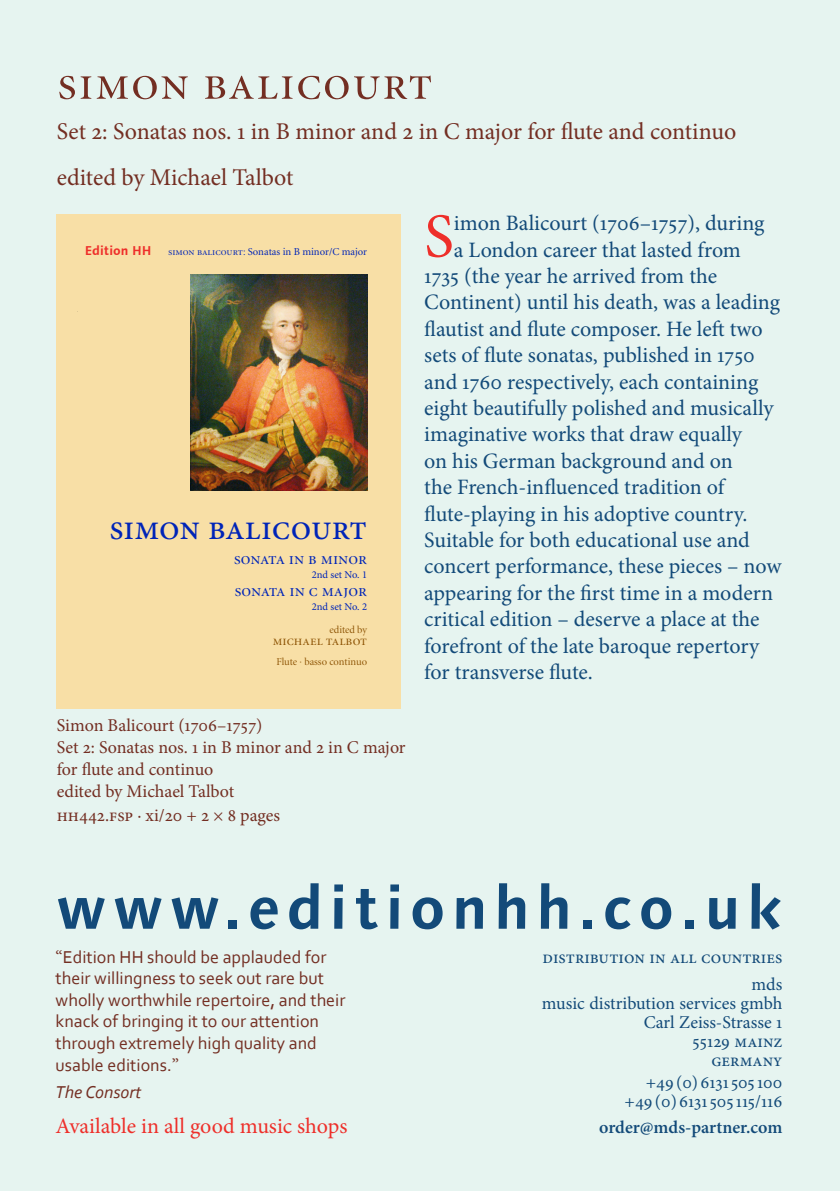
<style>
.page{position:relative;width:840px;height:1191px;background:#fff}
.page>*{position:absolute;margin:0;border:0;box-sizing:border-box;transform-origin:0 0}
.Body_text{font:62.6px "Minion Pro";color:#ee2f2a}
.t1{font:700 60px "Linotype Syntax";letter-spacing:.11em;color:#134a79}
.t2{font:50px "Minion Display Regular SC";letter-spacing:.03em;color:#732e22}
.t3{font:35.2px "Minion Pro";color:#0024b8}
.t4{font:24px "Minion Pro";letter-spacing:.005em;color:#732e22}
.Body_text-2{font:22px "Minion Pro";color:#134a79}
.Body_text-3{font:22px "Minion Pro";letter-spacing:-.01em;color:#ee2f2a}
.Review{font:18px/21.6px "Corbel";color:#732e22}
.Body_text-4{font:18px "Minion Pro";color:#134a79}
.Body_text-5{font:18px/22px "Minion Pro";color:#732e22}
.Body_text-6{font:600 18px "Minion Pro";color:#134a79}
.Review-2{font:italic 18px "Corbel";color:#732e22}
.t5{font:17.6px "Minion Display Regular SC";color:#0024b8}
.t6{font:14px "Minion Display Regular SC";color:#8e5506}
.t7{font:700 13px "Linotype Syntax";color:#ee2f2a}
.t8{font:10.6px "Minion";color:#0024b8}
.t9{font:10.6px "Minion Display";color:#8e5506}
.t10{font:10.6px "Minion Pro";color:#0024b8}
.s1{font-family:"Minion Display Regular SC"}
.s2{font-family:"Minion Pro"}
</style>
<div class="page">
<div style="left:0;top:0;width:839px;height:1191px;background:#e6f4f0"></div>
<div style="left:56px;top:214px;width:344px;height:494px;background:#f8dfa6"></div>
<img style="left:190px;top:275px;width:177px;height:215px">
<p class="t2" style="left:57px;top:59px;width:377px">simon balicourt</p>
<p class="t4" style="left:57px;top:115px;width:680px">Set 2: Sonatas nos. 1 in B minor and 2 in C major for flute and continuo</p>
<p class="t4" style="left:57px;top:161px;width:238px">edited by Michael Talbot</p>
<p class="t7" style="left:85px;top:242px;width:68px">Edition HH</p>
<p class="t8" style="left:168px;top:246px;width:200px"><span class="s1">simon balicourt:</span> Sonatas in B minor/C major</p>
<p class="t3" style="left:109px;top:504px;width:259px">simon balicourt</p>
<p class="t5" style="left:234px;top:550px;width:135px">sonata in b minor</p>
<p class="t10" style="left:311px;top:567px;width:57px">2nd set No. 1</p>
<p class="t5" style="left:234px;top:581px;width:134px">sonata in c major</p>
<p class="t10" style="left:311px;top:599px;width:57px">2nd set No. 2</p>
<p class="t9" style="left:329px;top:624px;width:39px">edited by</p>
<p class="t6" style="left:273px;top:634px;width:96px">michael talbot</p>
<p class="t9" style="left:276px;top:656px;width:92px">Flute · basso continuo</p>
<p class="Body_text-5" style="left:57px;top:714px;width:207px">Simon Balicourt (1706–1757)</p>
<p class="Body_text-5" style="left:57px;top:736px;width:350px">Set 2: Sonatas nos. 1 in B minor and 2 in C major for flute and continuo</p>
<p class="Body_text-5" style="left:57px;top:780px;width:179px">edited by Michael Talbot</p>
<p class="Body_text-5" style="left:57px;top:804px;width:225px">hh442.fsp · xi/20 + 2 × 8 pages</p>
<p class="Body_text" style="left:424px;top:194px;width:31px">S</p>
<p class="Body_text-2" style="left:453px;top:208px;width:312px">imon Balicourt (1706–1757), during</p>
<p class="Body_text-2" style="left:453px;top:235px;width:288px">a London career that lasted from</p>
<p class="Body_text-2" style="left:424px;top:261px;width:294px">1735 (the year he arrived from the</p>
<p class="Body_text-2" style="left:424px;top:287px;width:357px">Continent) until his death, was a leading</p>
<p class="Body_text-2" style="left:424px;top:314px;width:340px">flautist and flute composer. He left two</p>
<p class="Body_text-2" style="left:424px;top:340px;width:332px">sets of flute sonatas, published in 1750</p>
<p class="Body_text-2" style="left:424px;top:367px;width:335px">and 1760 respectively, each containing</p>
<p class="Body_text-2" style="left:424px;top:393px;width:351px">eight beautifully polished and musically</p>
<p class="Body_text-2" style="left:424px;top:419px;width:319px">imaginative works that draw equally</p>
<p class="Body_text-2" style="left:424px;top:446px;width:310px">on his German background and on</p>
<p class="Body_text-2" style="left:424px;top:472px;width:303px">the French-influenced tradition of</p>
<p class="Body_text-2" style="left:424px;top:499px;width:324px">flute-playing in his adoptive country.</p>
<p class="Body_text-2" style="left:424px;top:525px;width:327px">Suitable for both educational use and</p>
<p class="Body_text-2" style="left:424px;top:551px;width:358px">concert performance, these pieces – now</p>
<p class="Body_text-2" style="left:424px;top:578px;width:350px">appearing for the first time in a modern</p>
<p class="Body_text-2" style="left:424px;top:604px;width:336px">critical edition – deserve a place at the</p>
<p class="Body_text-2" style="left:424px;top:631px;width:336px">forefront of the late baroque repertory</p>
<p class="Body_text-2" style="left:424px;top:657px;width:170px">for transverse flute.</p>
<p class="t1" style="left:56px;top:870px;width:726px">www.editionhh.co.uk</p>
<p class="Review" style="left:56px;top:945px;width:291px"><span class="s2">“</span>Edition HH should be applauded for their willingness to seek out rare but wholly worthwhile repertoire, and their knack of bringing it to our attention through extremely high quality and usable editions.<span class="s2">”</span></p>
<p class="Review-2" style="left:56px;top:1081px;width:87px">The Consort</p>
<p class="Body_text-4" style="left:542px;top:945px;width:241px">distribution in all countries</p>
<p class="Body_text-4" style="left:751px;top:972px;width:32px">mds</p>
<p class="Body_text-4" style="left:541px;top:991px;width:242px">music distribution services gmbh</p>
<p class="Body_text-4" style="left:643px;top:1010px;width:140px">Carl Zeiss-Strasse 1</p>
<p class="Body_text-4" style="left:692px;top:1029px;width:91px">55129 mainz</p>
<p class="Body_text-4" style="left:711px;top:1048px;width:72px">germany</p>
<p class="Body_text-4" style="left:645px;top:1070px;width:138px">+49 (0) 6131 505 100</p>
<p class="Body_text-4" style="left:624px;top:1089px;width:159px">+49 (0) 6131 505 115/116</p>
<p class="Body_text-3" style="left:56px;top:1111px;width:293px">Available in all good music shops</p>
<p class="Body_text-6" style="left:599px;top:1115px;width:184px">order@mds-partner.com</p>
</div>
